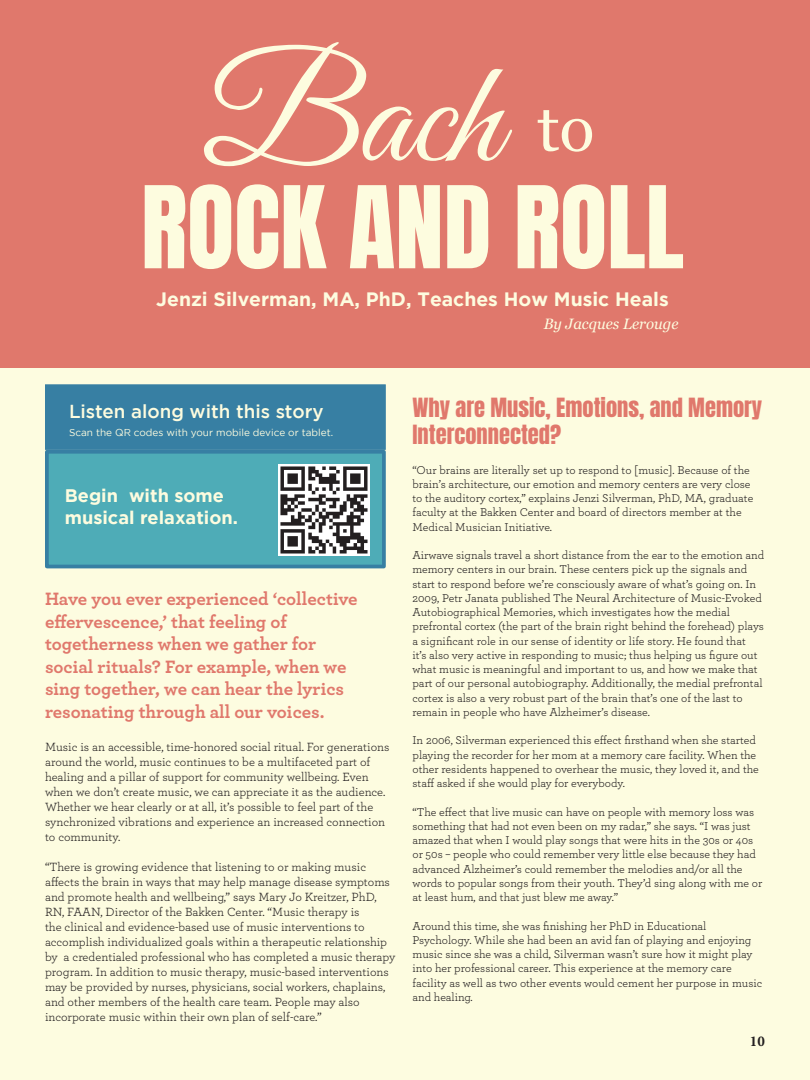
<style>
.page{position:relative;width:810px;height:1080px;background:#fff}
.page>*{position:absolute;margin:0;border:0;box-sizing:border-box;transform-origin:0 0}
.t1{font:150.62px "Great Vibes";color:#fdfcdf}
.t2{font:96.75px "Anton";color:#fdfcdf}
.t3{font:64.5px "Georgia";color:#fdfcdf}
.Paragraph_Style_7{font:22.5px/27px "Anton";color:#e0786c}
.t4{font:700 19.38px "Gotham";color:#fdfcdf}
.st{font:700 18.75px/22.5px "Archer";color:#e0786c}
.t5{font:500 18.75px "Gotham";color:#fdfcdf}
.t6{font:700 18.12px/21.8px "Gotham";color:#fdfcdf}
.t7{font:italic 15px "Georgia";color:#fdfcdf}
.Paragraph_Style_12{font:700 15px "Minion Pro";color:#231f20}
.st-2{font:12.5px/15px "Archer";color:#231f20}
.st-3{font:11.88px/14.2px "Archer";color:#231f20}
.t8{font:10px "Gotham";color:#fdfcdf}
</style>
<div class="page">
<div style="left:0;top:367px;width:810px;height:713px;background:#fdfce0"></div>
<div style="left:0;top:0;width:810px;height:367px;background:#e0786c"></div>
<div style="left:45px;top:450px;width:341px;height:118px;background:#4eacb7;border:4px solid #377fa3"></div>
<img style="left:278px;top:464px;width:92px;height:91px">
<div style="left:45px;top:384px;width:341px;height:66px;background:#377fa3;border:1px solid #377fa3"></div>
<p class="t1" style="left:202px;top:32px;width:300px">Bach</p>
<p class="t3" style="left:537px;top:81px;width:59px">to</p>
<p class="t2" style="left:141px;top:178px;width:544px">ROCK AND ROLL</p>
<p class="t4" style="left:156px;top:288px;width:514px">Jenzi Silverman, MA, PhD, Teaches How Music Heals</p>
<p class="t7" style="left:544px;top:313px;width:137px">By Jacques Lerouge</p>
<p class="t5" style="left:69px;top:401px;width:256px">Listen along with this story</p>
<p class="t8" style="left:69px;top:427px;width:266px">Scan the QR codes with your mobile device or tablet.</p>
<p class="t6" style="left:65px;top:484px;width:175px">Begin with some musical relaxation.</p>
<p class="st" style="left:45px;top:587px;width:314px">Have you ever experienced ‘collective effervescence,’ that feeling of togetherness when we gather for social rituals? For example, when we sing together, we can hear the lyrics resonating through all our voices.</p>
<p class="st-2" style="left:45px;top:739px;width:346px">Music is an accessible, time-honored social ritual. For generations around the world, music continues to be a multifaceted part of healing and a pillar of support for community wellbeing. Even when we don’t create music, we can appreciate it as the audience.<br>Whether we hear clearly or at all, it’s possible to feel part of the synchronized vibrations and experience an increased connection to community.</p>
<p class="st-2" style="left:45px;top:859px;width:352px">“There is growing evidence that listening to or making music affects the brain in ways that may help manage disease symptoms and promote health and wellbeing,” says Mary Jo Kreitzer, PhD, RN, FAAN, Director of the Bakken Center. “Music therapy is<br>the clinical and evidence-based use of music interventions to accomplish individualized goals within a therapeutic relationship by a credentialed professional who has completed a music therapy program. In addition to music therapy, music-based interventions may be provided by nurses, physicians, social workers, chaplains, and other members of the health care team. People may also incorporate music within their own plan of self-care.”</p>
<p class="Paragraph_Style_7" style="left:412px;top:396px;width:351px">Why are Music, Emotions, and Memory<br>Interconnected?</p>
<p class="st-3" style="left:412px;top:462px;width:342px">“Our brains are literally set up to respond to [music]. Because of the brain’s architecture, our emotion and memory centers are very close to the auditory cortex,” explains Jenzi Silverman, PhD, MA, graduate faculty at the Bakken Center and board of directors member at the Medical Musician Initiative.</p>
<p class="st-3" style="left:412px;top:547px;width:353px">Airwave signals travel a short distance from the ear to the emotion and memory centers in our brain. These centers pick up the signals and start to respond before we’re consciously aware of what’s going on. In 2009, Petr Janata published The Neural Architecture of Music-Evoked Autobiographical Memories, which investigates how the medial prefrontal cortex (the part of the brain right behind the forehead) plays a significant role in our sense of identity or life story. He found that<br>it’s also very active in responding to music; thus helping us figure out what music is meaningful and important to us, and how we make that part of our personal autobiography. Additionally, the medial prefrontal cortex is also a very robust part of the brain that’s one of the last to remain in people who have Alzheimer’s disease.</p>
<p class="st-3" style="left:412px;top:733px;width:348px">In 2006, Silverman experienced this effect firsthand when she started playing the recorder for her mom at a memory care facility. When the other residents happened to overhear the music, they loved it, and the staff asked if she would play for everybody.</p>
<p class="st-3" style="left:412px;top:804px;width:351px">“The effect that live music can have on people with memory loss was something that had not even been on my radar,” she says. “I was just amazed that when I would play songs that were hits in the 30s or 40s or 50s – people who could remember very little else because they had advanced Alzheimer’s could remember the melodies and/or all the words to popular songs from their youth. They’d sing along with me or at least hum, and that just blew me away.”</p>
<p class="st-3" style="left:412px;top:918px;width:351px">Around this time, she was finishing her PhD in Educational Psychology. While she had been an avid fan of playing and enjoying music since she was a child, Silverman wasn’t sure how it might play into her professional career. This experience at the memory care facility as well as two other events would cement her purpose in music and healing.</p>
<p class="Paragraph_Style_12" style="left:750px;top:1031px;width:16px">10</p>
</div>
